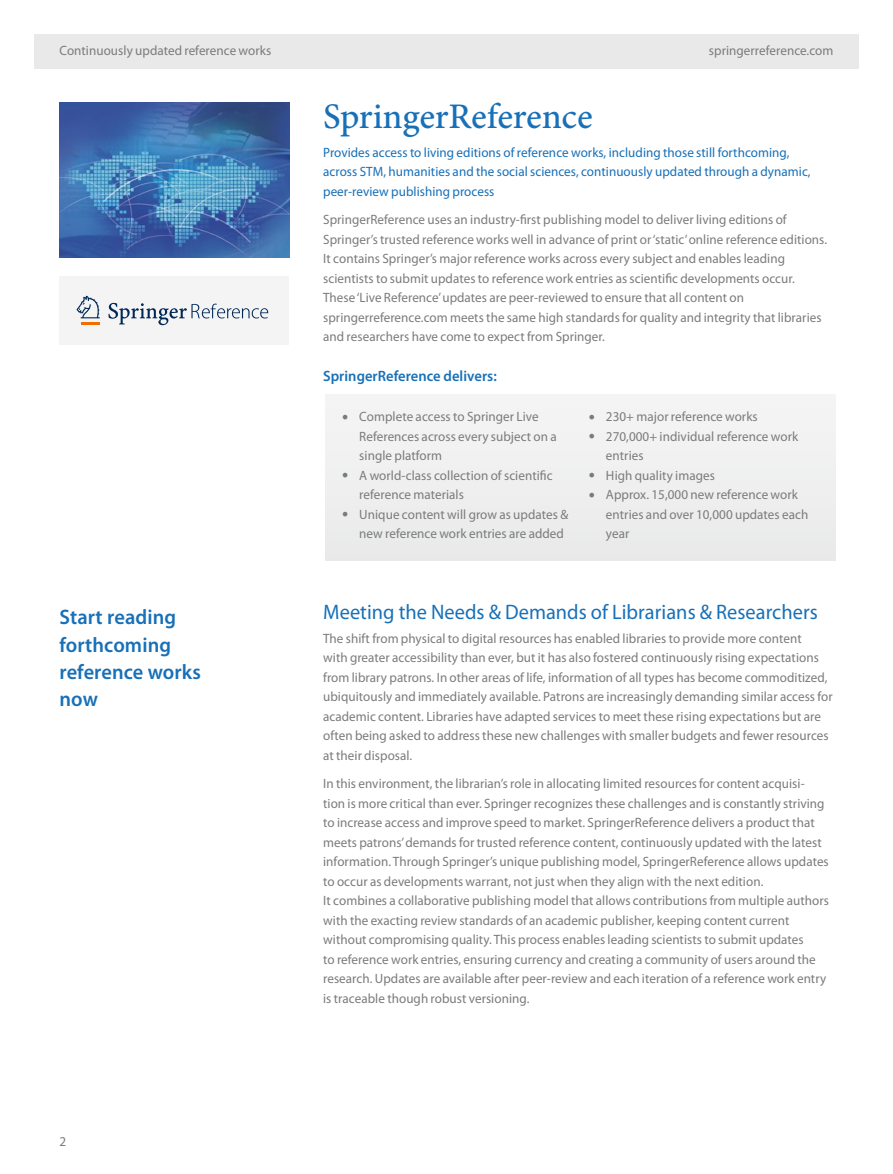
<style>
.page{position:relative;width:893px;height:1174px;background:#fff}
.page>*{position:absolute;margin:0;border:0;box-sizing:border-box;transform-origin:0 0}
.t1{font:36px "Minion Pro Medium Capt";letter-spacing:-.005em;color:#1770b8}
.t2{font:21px "Myriad Pro";letter-spacing:.005em;color:#1770b8}
.t3{font:600 21px/27.3px "Myriad Pro";letter-spacing:.005em;color:#1770b8}
.t4{font:600 15px "Myriad Pro";letter-spacing:.005em;color:#1770b8}
.t5{font:13.5px/19.5px "Myriad Pro";letter-spacing:.005em;color:#7a7b7a}
.t6{font:13.5px/19.5px "Myriad Pro";letter-spacing:.005em;color:#1770b8}
.s1{font-size:22.5px}
</style>
<div class="page">
<div style="left:34px;top:34px;width:825px;height:34px;background:#e9e9e9"></div>
<div style="left:325px;top:394px;width:511px;height:166px;background:#f0f0f0"></div>
<img style="left:60px;top:102px;width:229px;height:155px">
<div style="left:60px;top:276px;width:229px;height:68px;background:#f4f4f4"></div>
<svg style="left:108px;top:303px;width:160px;height:22px"></svg>
<svg style="left:77px;top:296px;width:23px;height:28px"></svg>
<p class="t5" style="left:60px;top:41px;width:213px">Continuously updated reference works</p>
<p class="t5" style="left:709px;top:41px;width:126px">springerreference.com</p>
<h1 class="t1" style="left:323px;top:95px;width:271px">SpringerReference</h1>
<p class="t6" style="left:323px;top:142px;width:489px">Provides access to living editions of reference works, including those still forthcoming, across STM, humanities and the social sciences, continuously updated through a dynamic, peer-review publishing process</p>
<p class="t5" style="left:323px;top:210px;width:505px">SpringerReference uses an industry-first publishing model to deliver living editions of Springer’s trusted reference works well in advance of print or ‘static’ online reference editions.<br>It contains Springer’s major reference works across every subject and enables leading scientists to submit updates to reference work entries as scientific developments occur.<br>These ‘Live Reference’ updates are peer-reviewed to ensure that all content on springerreference.com meets the same high standards for quality and integrity that libraries and researchers have come to expect from Springer.</p>
<p class="t4" style="left:323px;top:367px;width:175px">SpringerReference delivers:</p>
<h2 class="t3" style="left:60px;top:603px;width:143px">Start reading forthcoming reference works now</h2>
<p class="t5" style="left:60px;top:1131px;width:8px">2</p>
<p class="t5" style="left:359px;top:407px;width:199px;text-indent:-17px"><span class="s1">•</span> Complete access to Springer Live<br>References across every subject on a single platform</p>
<p class="t5" style="left:359px;top:465px;width:195px;text-indent:-17px"><span class="s1">•</span> A world-class collection of scientific reference materials</p>
<p class="t5" style="left:359px;top:504px;width:210px;text-indent:-17px"><span class="s1">•</span> Unique content will grow as updates &amp; new reference work entries are added</p>
<p class="t5" style="left:589px;top:407px;width:170px"><span class="s1">•</span> 230+ major reference works</p>
<p class="t5" style="left:606px;top:426px;width:194px;text-indent:-17px"><span class="s1">•</span> 270,000+ individual reference work entries</p>
<p class="t5" style="left:589px;top:465px;width:127px"><span class="s1">•</span> High quality images</p>
<p class="t5" style="left:606px;top:485px;width:204px;text-indent:-17px"><span class="s1">•</span> Approx. 15,000 new reference work entries and over 10,000 updates each year</p>
<h2 class="t2" style="left:323px;top:599px;width:496px">Meeting the Needs &amp; Demands of Librarians &amp; Researchers</h2>
<p class="t5" style="left:323px;top:628px;width:511px">The shift from physical to digital resources has enabled libraries to provide more content<br>with greater accessibility than ever, but it has also fostered continuously rising expectations from library patrons. In other areas of life, information of all types has become commoditized, ubiquitously and immediately available. Patrons are increasingly demanding similar access for academic content. Libraries have adapted services to meet these rising expectations but are often being asked to address these new challenges with smaller budgets and fewer resources at their disposal.</p>
<p class="t5" style="left:323px;top:773px;width:507px">In this environment, the librarian’s role in allocating limited resources for content acquisi&shy;tion is more critical than ever. Springer recognizes these challenges and is constantly striving to increase access and improve speed to market. SpringerReference delivers a product that meets patrons’ demands for trusted reference content, continuously updated with the latest information. Through Springer’s unique publishing model, SpringerReference allows updates to occur as developments warrant, not just when they align with the next edition.<br>It combines a collaborative publishing model that allows contributions from multiple authors with the exacting review standards of an academic publisher, keeping content current without compromising quality. This process enables leading scientists to submit updates<br>to reference work entries, ensuring currency and creating a community of users around the research. Updates are available after peer-review and each iteration of a reference work entry is traceable though robust versioning.</p>
</div>
